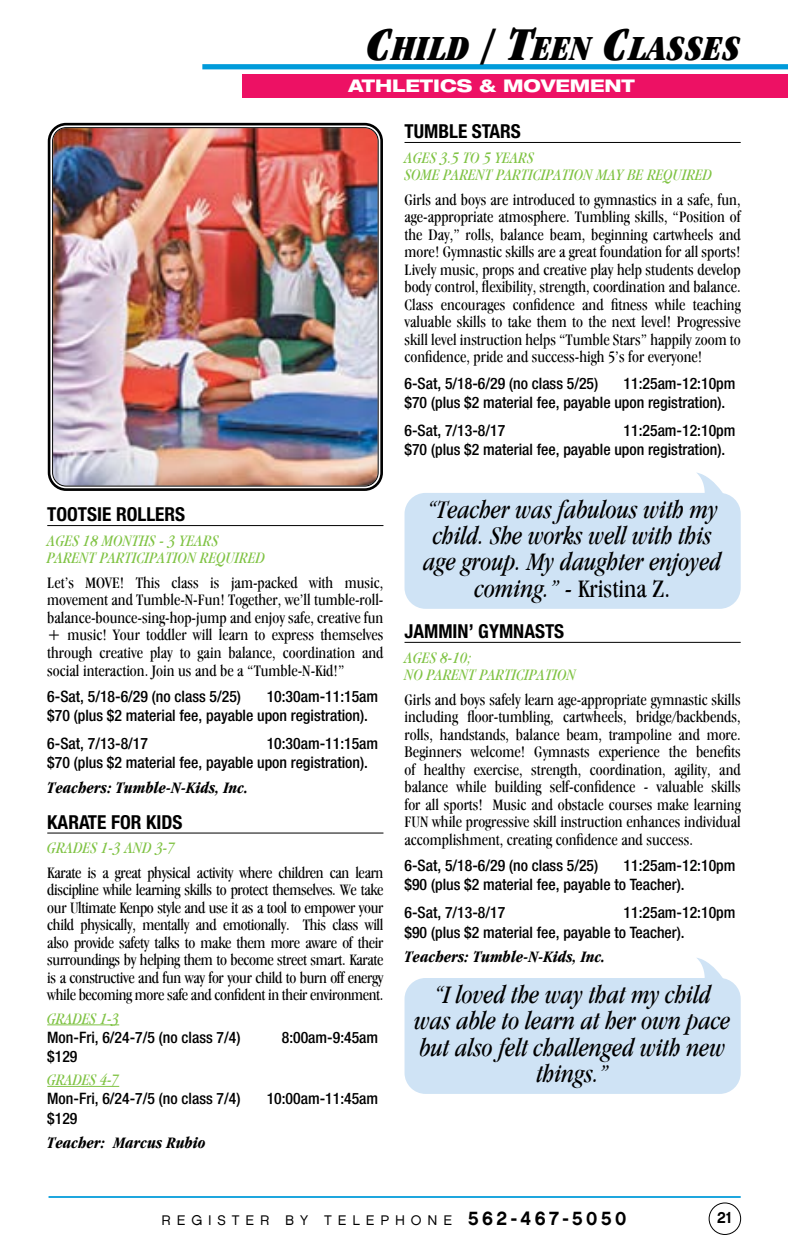
<style>
.page{position:relative;width:788px;height:1260px;background:#fff}
.page>*{position:absolute;margin:0;border:0;box-sizing:border-box;transform-origin:0 0}
.t1{font:italic 900 condensed 36.75px "Garamond IT Cby BT";color:#000}
.t2{font:italic condensed 26.25px/26.2px "Garamond IT Cby BT";color:#000;text-align:center}
.t3{font:19.25px "Helvetica Neue LT 77 Bd Cn";color:#000}
.t4{font:17.5px "Helvetica Neue LT 83 Hv Ex";color:#fff}
.t5{font:condensed 16.62px/17.5px "Garamond IT Cby BT";color:#000;text-align:justify}
.t6{font:italic condensed 16.62px/17.5px "Garamond IT Cby BT";letter-spacing:.01em;color:#80c344}
.t7{font:italic 700 condensed 16.62px "Garamond IT Cby BT";color:#000}
.t8{font:15.75px/19.2px "Helvetica Neue LT 67 Md Cn";color:#000}
.t9{font:15.75px "Chalet New York Nineteen Sixty";color:#000}
.t10{font:14px "Chalet London Nineteen Sixty";letter-spacing:.42em;color:#000}
.s1{font-size:49px}
.s2{font-style:normal}
.s3{font-family:"Chalet New York Nineteen Eighty";font-size:19.25px}
</style>
<div class="page">
<hr style="left:49px;top:1196px;width:691px;height:2px;background:#009bda">
<div style="left:708px;top:1203px;width:33px;height:32px;border:1px solid #000;border-radius:50%"></div>
<div style="left:243px;top:74px;width:545px;height:24px;background:#ed1164"></div>
<div style="left:202px;top:64px;width:586px;height:5px;background:#009bda"></div>
<hr style="left:47px;top:525px;width:336px;height:1px;background:#000">
<hr style="left:47px;top:833px;width:336px;height:1px;background:#000">
<hr style="left:47px;top:1024px;width:72px;height:1px;background:#80c344">
<hr style="left:47px;top:1086px;width:72px;height:1px;background:#80c344">
<hr style="left:404px;top:142px;width:336px;height:1px;background:#000">
<hr style="left:404px;top:642px;width:336px;height:1px;background:#000">
<div style="left:404px;top:493px;width:336px;height:116px;background:#cfe3f5;border-radius:21px"></div>
<svg style="left:696px;top:472px;width:34px;height:24px"></svg>
<div style="left:404px;top:978px;width:336px;height:116px;background:#cfe3f5;border-radius:21px"></div>
<svg style="left:697px;top:958px;width:33px;height:23px"></svg>
<img style="left:54px;top:129px;width:323px;height:356px">
<div style="left:48px;top:123px;width:335px;height:368px;border:3px solid #000;border-radius:17px"></div>
<div style="left:52px;top:127px;width:326px;height:360px;border:1px solid #000;border-radius:14px"></div>
<h1 class="t1" style="left:367px;top:27px;width:375px"><span class="s1">C</span>HILD <span class="s1">/ T</span>EEN <span class="s1">C</span>LASSES</h1>
<p class="t4" style="left:348px;top:75px;width:288px">ATHLETICS &amp; MOVEMENT</p>
<p class="t3" style="left:47px;top:503px;width:139px">TOOTSIE ROLLERS</p>
<p class="t6" style="left:47px;top:532px;width:219px">AGES 18 MONTHS - 3 YEARS<br>PARENT PARTICIPATION REQUIRED</p>
<p class="t5" style="left:47px;top:574px;width:338px">Let’s MOVE! This class is jam-packed with music, movement and Tumble-N-Fun! Together, we’ll tumble-roll&shy;balance-bounce-sing-hop-jump and enjoy safe, creative fun + music! Your toddler will learn to express themselves through creative play to gain balance, coordination and social interaction. Join us and be a “Tumble-N-Kid!”</p>
<p class="t8" style="left:47px;top:686px;width:195px">6-Sat, 5/18-6/29 (no class 5/25)</p>
<p class="t8" style="left:47px;top:686px;width:332px;text-indent:219px">10:30am-11:15am $70 (plus $2 material fee, payable upon registration).</p>
<p class="t8" style="left:47px;top:734px;width:102px">6-Sat, 7/13-8/17</p>
<p class="t8" style="left:47px;top:734px;width:332px;text-indent:219px">10:30am-11:15am $70 (plus $2 material fee, payable upon registration).</p>
<p class="t7" style="left:47px;top:778px;width:202px">Teachers: Tumble-N-Kids, Inc.</p>
<p class="t3" style="left:47px;top:810px;width:137px">KARATE FOR KIDS</p>
<p class="t6" style="left:47px;top:839px;width:129px">GRADES 1-3 AND 3-7</p>
<p class="t5" style="left:47px;top:864px;width:338px">Karate is a great physical activity where children can learn discipline while learning skills to protect themselves. We take our Ultimate Kenpo style and use it as a tool to empower your child physically, mentally and emotionally. This class will also provide safety talks to make them more aware of their surroundings by helping them to become street smart. Karate is a constructive and fun way for your child to burn off energy while becoming more safe and confident in their environment.</p>
<p class="t6" style="left:47px;top:1009px;width:73px">GRADES 1-3</p>
<p class="t8" style="left:47px;top:1027px;width:195px">Mon-Fri, 6/24-7/5 (no class 7/4)</p>
<p class="t8" style="left:282px;top:1027px;width:98px">8:00am-9:45am</p>
<p class="t8" style="left:47px;top:1047px;width:32px">$129</p>
<p class="t6" style="left:47px;top:1071px;width:73px">GRADES 4-7</p>
<p class="t8" style="left:47px;top:1089px;width:195px">Mon-Fri, 6/24-7/5 (no class 7/4)</p>
<p class="t8" style="left:267px;top:1089px;width:113px">10:00am-11:45am</p>
<p class="t8" style="left:47px;top:1108px;width:32px">$129</p>
<p class="t7" style="left:47px;top:1133px;width:160px">Teacher: Marcus Rubio</p>
<p class="t3" style="left:404px;top:120px;width:118px">TUMBLE STARS</p>
<p class="t6" style="left:404px;top:148px;width:309px">AGES 3.5 TO 5 YEARS<br>SOME PARENT PARTICIPATION MAY BE REQUIRED</p>
<p class="t5" style="left:404px;top:191px;width:338px">Girls and boys are introduced to gymnastics in a safe, fun, age-appropriate atmosphere. Tumbling skills, “Position of the Day,” rolls, balance beam, beginning cartwheels and more! Gymnastic skills are a great foundation for all sports!<br>Lively music, props and creative play help students develop body control, flexibility, strength, coordination and balance.<br>Class encourages confidence and fitness while teaching valuable skills to take them to the next level! Progressive skill level instruction helps “Tumble Stars” happily zoom to confidence, pride and success-high 5’s for everyone!</p>
<p class="t8" style="left:404px;top:373px;width:195px">6-Sat, 5/18-6/29 (no class 5/25)</p>
<p class="t8" style="left:404px;top:373px;width:332px;text-indent:219px">11:25am-12:10pm $70 (plus $2 material fee, payable upon registration).</p>
<p class="t8" style="left:404px;top:421px;width:102px">6-Sat, 7/13-8/17</p>
<p class="t8" style="left:404px;top:421px;width:332px;text-indent:219px">11:25am-12:10pm $70 (plus $2 material fee, payable upon registration).</p>
<h2 class="t2" style="left:423px;top:496px;width:300px">“Teacher was fabulous with my child. She works well with this age group. My daughter enjoyed coming.” <span class="s2">- Kristina Z.</span></h2>
<p class="t3" style="left:404px;top:620px;width:161px">JAMMIN’ GYMNASTS</p>
<p class="t6" style="left:404px;top:648px;width:173px">AGES 8-10;<br>NO PARENT PARTICIPATION</p>
<p class="t5" style="left:404px;top:691px;width:338px">Girls and boys safely learn age-appropriate gymnastic skills including floor-tumbling, cartwheels, bridge/backbends, rolls, handstands, balance beam, trampoline and more.<br>Beginners welcome! Gymnasts experience the benefits of healthy exercise, strength, coordination, agility, and balance while building self-confidence - valuable skills for all sports! Music and obstacle courses make learning FUN while progressive skill instruction enhances individual accomplishment, creating confidence and success.</p>
<p class="t8" style="left:404px;top:856px;width:195px">6-Sat, 5/18-6/29 (no class 5/25)</p>
<p class="t8" style="left:404px;top:856px;width:332px;text-indent:219px">11:25am-12:10pm $90 (plus $2 material fee, payable to Teacher).</p>
<p class="t8" style="left:404px;top:903px;width:102px">6-Sat, 7/13-8/17</p>
<p class="t8" style="left:404px;top:903px;width:332px;text-indent:219px">11:25am-12:10pm $90 (plus $2 material fee, payable to Teacher).</p>
<p class="t7" style="left:404px;top:947px;width:202px">Teachers: Tumble-N-Kids, Inc.</p>
<h2 class="t2" style="left:414px;top:981px;width:318px">“I loved the way that my child was able to learn at her own pace but also felt challenged with new things.”</h2>
<p class="t10" style="left:162px;top:1212px;width:466px">REGISTER BY TELEPHONE <span class="s3">562-467-5050</span></p>
<p class="t9" style="left:717px;top:1208px;width:17px">21</p>
</div>
